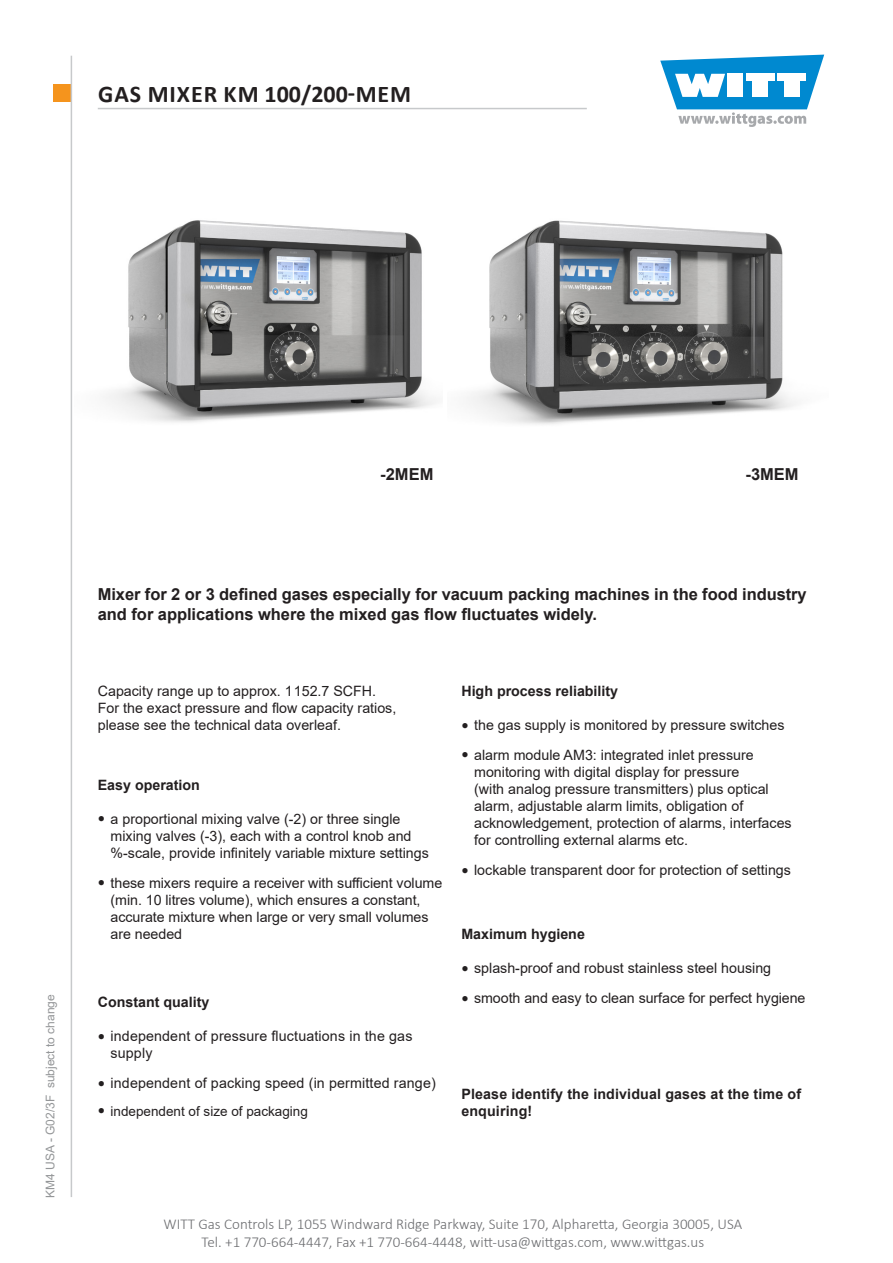
<style>
.page{position:relative;width:893px;height:1263px;background:#fff}
.page>*{position:absolute;margin:0;border:0;box-sizing:border-box;transform-origin:0 0}
.t1{font:700 24px "Calibri";letter-spacing:.04em;color:#231f20}
.Einleitungstext{font:700 16.5px/19.8px "Arial";letter-spacing:-.005em;color:#231f20}
.t2{font:300 15px/18px "Calibri";color:#6b6c6f;text-align:center}
.t3{font:14.25px/17.1px "Arial";color:#231f20}
.Überschrift{font:700 14.25px/17.1px "Arial";color:#231f20}
.t4{font:13.5px "Arial";color:#231f20}
.t5{font:12px "Arial";color:#949698}
.s1{font-family:"Bookman Old Style";font-size:12px}
</style>
<div class="page">
<div style="left:53px;top:85px;width:17px;height:17px;background:#f5941d"></div>
<svg style="left:660px;top:55px;width:164px;height:72px"></svg>
<hr style="left:71px;top:56px;width:1px;height:1141px;background:#c7c9cb">
<hr style="left:98px;top:108px;width:489px;height:1px;background:#c7c9cb">
<img style="left:467px;top:220px;width:330px;height:205px">
<img style="left:106px;top:220px;width:330px;height:203px">
<h1 class="t1" style="left:98px;top:77px;width:314px">GAS MIXER KM 100/200-MEM</h1>
<p class="Einleitungstext" style="left:380px;top:465px;width:55px">-2MEM</p>
<p class="Einleitungstext" style="left:745px;top:465px;width:55px">-3MEM</p>
<p class="t5" style="left:42px;top:1197px;width:205px;rotate:-90deg">KM4 USA - G02/3F subject to change</p>
<p class="Einleitungstext" style="left:98px;top:584px;width:710px">Mixer for 2 or 3 defined gases especially for vacuum packing machines in the food industry and for applications where the mixed gas flow fluctuates widely.</p>
<p class="t3" style="left:98px;top:682px;width:300px">Capacity range up to approx. 1 152.7 SCFH.<br>For the exact pressure and flow capacity ratios, please see the technical data overleaf.</p>
<p class="Überschrift" style="left:98px;top:776px;width:104px">Easy operation</p>
<p class="t3" style="left:111px;top:810px;width:320px;text-indent:-13px"><span class="s1">●</span> a proportional mixing valve (-2) or three single mixing valves (-3), each with a control knob and %-scale, provide infinitely variable mixture settings</p>
<p class="t3" style="left:111px;top:874px;width:333px;text-indent:-13px"><span class="s1">●</span> these mixers require a receiver with sufficient volume (min. 10 litres volume), which ensures a constant, accurate mixture when large or very small volumes are needed</p>
<p class="Überschrift" style="left:98px;top:994px;width:113px">Constant quality</p>
<p class="t3" style="left:111px;top:1027px;width:303px;text-indent:-13px"><span class="s1">●</span> independent of pressure fluctuations in the gas supply</p>
<p class="t3" style="left:98px;top:1074px;width:340px"><span class="s1">●</span> independent of packing speed (in permitted range)</p>
<p class="t4" style="left:98px;top:1102px;width:212px"><span class="s1">●</span> independent of size of packaging</p>
<p class="Überschrift" style="left:461px;top:683px;width:158px">High process reliability</p>
<p class="t3" style="left:461px;top:716px;width:325px"><span class="s1">●</span> the gas supply is monitored by pressure switches</p>
<p class="t3" style="left:474px;top:746px;width:319px;text-indent:-13px"><span class="s1">●</span> alarm module AM3: integrated inlet pressure monitoring with digital display for pressure<br>(with analog pressure transmitters) plus optical alarm, adjustable alarm limits, obligation of acknowledgement, protection of alarms, interfaces for controlling external alarms etc.</p>
<p class="t3" style="left:461px;top:862px;width:331px"><span class="s1">●</span> lockable transparent door for protection of settings</p>
<p class="Überschrift" style="left:461px;top:926px;width:125px">Maximum hygiene</p>
<p class="t3" style="left:461px;top:960px;width:311px"><span class="s1">●</span> splash-proof and robust stainless steel housing</p>
<p class="t3" style="left:461px;top:989px;width:346px"><span class="s1">●</span> smooth and easy to clean surface for perfect hygiene</p>
<p class="Überschrift" style="left:461px;top:1085px;width:341px">Please identify the individual gases at the time of enquiring!</p>
<p class="t2" style="left:164px;top:1215px;width:580px">WITT Gas Controls LP, 1055 Windward Ridge Parkway, Suite 170, Alpharetta, Georgia 30005, USA<br>Tel. +1 770-664-4447, Fax +1 770-664-4448, witt-usa@wittgas.com, www.wittgas.us</p>
</div>
